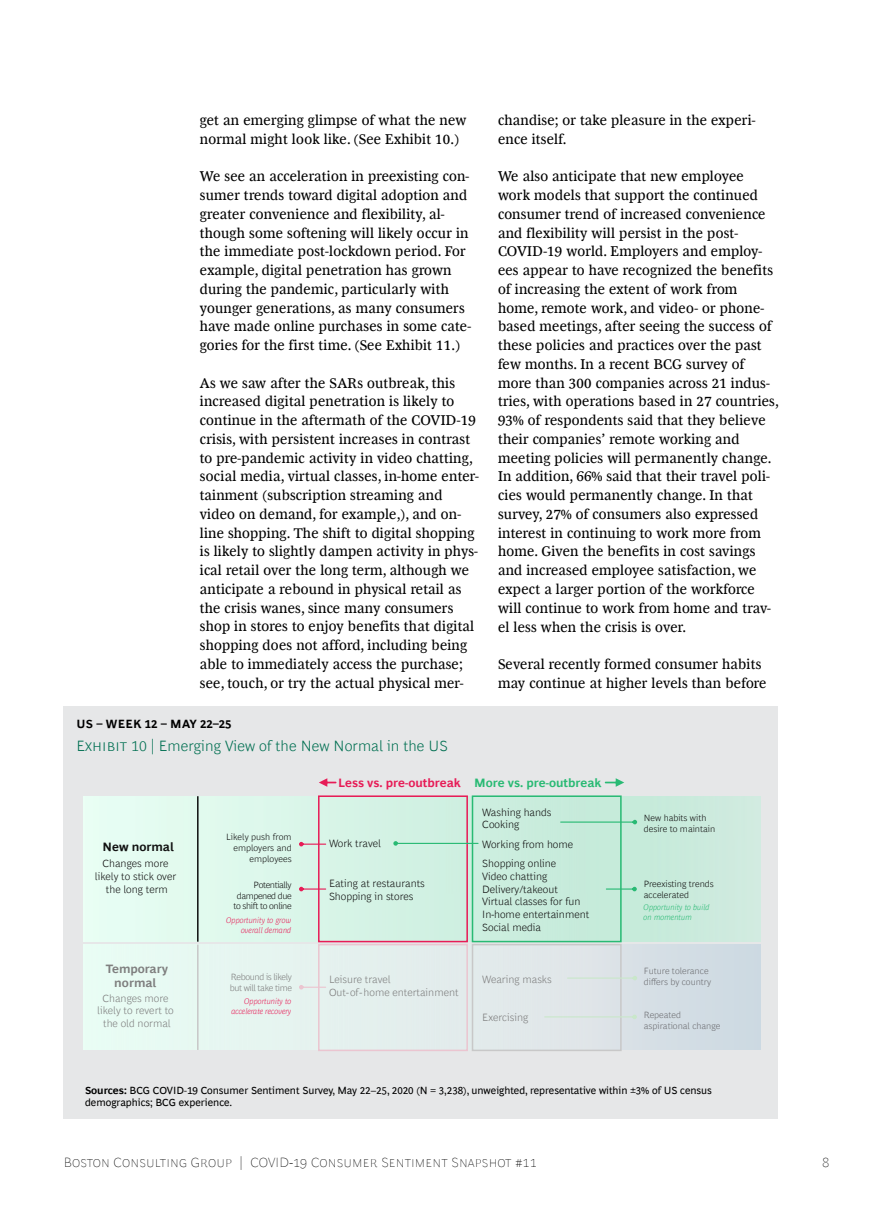
<style>
.page{position:relative;width:893px;height:1212px;background:#fff}
.page>*{position:absolute;margin:0;border:0;box-sizing:border-box;transform-origin:0 0}
.t1{font:300 15px "Henderson BCG Sans";letter-spacing:.005em;color:#006f51}
.t2{font:14.25px/18.8px "Henderson BCG Serif";letter-spacing:.015em;color:#000}
.t3{font:100 13.5px "Henderson BCG Sans";letter-spacing:.01em;color:#000}
.t4{font:700 12.15px "Henderson BCG Sans";color:#e71c57}
.t5{font:700 12.15px/14.5px "Henderson BCG Sans";color:#7f7f7f;text-align:center}
.t6{font:700 12.15px "Henderson BCG Sans";color:#111}
.t7{font:700 12px "Henderson BCG Sans";letter-spacing:.015em;color:#000}
.t8{font:300 10.65px/12.8px "Henderson BCG Sans";color:#111}
.t9{font:300 10.65px/12.8px "Henderson BCG Sans";color:#7f7f7f;text-align:center}
.t10{font:10.5px/12.8px "Henderson BCG Sans";color:#000}
.t11{font:300 9.15px/10.9px "Henderson BCG Sans";letter-spacing:-.005em;color:#111}
.t12{font:300 9.15px/10.9px "Henderson BCG Sans";letter-spacing:-.005em;color:#6e6f73}
.t13{font:300 9.15px/10.9px "Henderson BCG Sans";letter-spacing:-.04em;color:#111;text-align:right}
.t14{font:300 9.15px/10.9px "Henderson BCG Sans";letter-spacing:-.04em;color:#7f7f7f}
.t15{font:italic 300 8.4px/10.1px "Henderson BCG Sans";letter-spacing:-.005em;color:#e71c57;text-align:right}
.t16{font:italic 300 8.4px/10.1px "Henderson BCG Sans";color:#29ba74}
.s1{color:#29ba74}
.s2{font-weight:700}
</style>
<div class="page">
<div style="left:64px;top:706px;width:714px;height:413px;background:#e6e7e8"></div>
<img style="left:83px;top:944px;width:677px;height:105px">
<img style="left:83px;top:796px;width:677px;height:145px">
<hr style="left:197px;top:796px;width:2px;height:146px;background:#111">
<hr style="left:197px;top:944px;width:2px;height:106px;background:#c8c8c8">
<div style="left:472px;top:795px;width:150px;height:147px;border:2px solid #29ba74"></div>
<div style="left:318px;top:944px;width:150px;height:107px;border:2px solid #ebc5d0"></div>
<div style="left:318px;top:795px;width:150px;height:147px;border:2px solid #e71c57"></div>
<div style="left:472px;top:944px;width:150px;height:107px;border:2px solid #c8c8c8"></div>
<svg style="left:560px;top:820px;width:77px;height:4px"></svg>
<svg style="left:606px;top:887px;width:31px;height:4px"></svg>
<svg style="left:567px;top:976px;width:70px;height:4px"></svg>
<svg style="left:544px;top:1014px;width:93px;height:5px"></svg>
<svg style="left:299px;top:842px;width:27px;height:4px"></svg>
<svg style="left:299px;top:887px;width:27px;height:4px"></svg>
<svg style="left:299px;top:985px;width:27px;height:4px"></svg>
<svg style="left:393px;top:841px;width:86px;height:5px"></svg>
<svg style="left:605px;top:778px;width:19px;height:9px"></svg>
<svg style="left:319px;top:778px;width:17px;height:9px"></svg>
<p class="t2" style="left:200px;top:110px;width:268px">get an emerging glimpse of what the new normal might look like. (See Exhibit 10.)</p>
<p class="t2" style="left:200px;top:166px;width:273px">We see an acceleration in preexisting con&shy;sumer trends toward digital adoption and greater convenience and flexibility, al&shy;though some softening will likely occur in the immediate post-lockdown period. For example, digital penetration has grown during the pandemic, particularly with younger generations, as many consumers have made online purchases in some cate&shy;gories for the first time. (See Exhibit 11.)</p>
<p class="t2" style="left:200px;top:372px;width:280px">As we saw after the SARs outbreak, this increased digital penetration is likely to continue in the aftermath of the COVID-19 crisis, with persistent increases in contrast to pre-pandemic activity in video chatting, social media, virtual classes, in-home enter&shy;tainment (subscription streaming and video on demand, for example,), and on&shy;line shopping. The shift to digital shopping is likely to slightly dampen activity in phys&shy;ical retail over the long term, although we anticipate a rebound in physical retail as the crisis wanes, since many consumers shop in stores to enjoy benefits that digital shopping does not afford, including being able to immediately access the purchase; see, touch, or try the actual physical mer-</p>
<p class="t7" style="left:77px;top:715px;width:156px">US – WEEK 12 – MAY 22–25</p>
<p class="t1" style="left:77px;top:735px;width:373px">Exhibit 10 | Emerging View of the New Normal in the US</p>
<p class="t2" style="left:498px;top:110px;width:259px">chandise; or take pleasure in the experi&shy;ence itself.</p>
<p class="t2" style="left:498px;top:166px;width:282px">We also anticipate that new employee work models that support the continued consumer trend of increased convenience and flexibility will persist in the post-COVID-19 world. Employers and employ&shy;ees appear to have recognized the benefits of increasing the extent of work from home, remote work, and video- or phone&shy;based meetings, after seeing the success of these policies and practices over the past few months. In a recent BCG survey of more than 300 companies across 21 indus&shy;tries, with operations based in 27 countries, 93% of respondents said that they believe their companies’ remote working and meeting policies will permanently change.<br>In addition, 66% said that their travel poli&shy;cies would permanently change. In that survey, 27% of consumers also expressed interest in continuing to work more from home. Given the benefits in cost savings and increased employee satisfaction, we expect a larger portion of the workforce will continue to work from home and trav&shy;el less when the crisis is over.</p>
<p class="t2" style="left:498px;top:654px;width:270px">Several recently formed consumer habits may continue at higher levels than before</p>
<p class="t6" style="left:102px;top:838px;width:73px">New normal</p>
<p class="t8" style="left:95px;top:856px;width:83px;text-align:center">Changes more likely to stick over the long term</p>
<p class="t5" style="left:106px;top:960px;width:63px">Temporary normal</p>
<p class="t9" style="left:97px;top:991px;width:78px">Changes more likely to revert to the old normal</p>
<p class="t11" style="left:226px;top:831px;width:67px;text-align:right">Likely push from employers and employees</p>
<p class="t13" style="left:234px;top:878px;width:60px">Potentially dampened due to shift to online</p>
<p class="t15" style="left:226px;top:914px;width:67px">Opportunity to grow overall demand</p>
<p class="t14" style="left:230px;top:971px;width:64px">Rebound is likely but will take time</p>
<p class="t15" style="left:231px;top:995px;width:61px">Opportunity to accelerate recovery</p>
<p class="t4" style="left:338px;top:774px;width:265px">Less vs. pre-outbreak <span class="s1">More vs. pre-outbreak</span></p>
<p class="t8" style="left:329px;top:836px;width:53px">Work travel</p>
<p class="t8" style="left:329px;top:875px;width:97px;line-height:13.6px">Eating at restaurants<br>Shopping in stores</p>
<p class="t9" style="left:329px;top:972px;width:131px;text-align:left">Leisure travel<br>Out-of-home entertainment</p>
<p class="t8" style="left:482px;top:805px;width:71px;line-height:12.1px">Washing hands<br>Cooking</p>
<p class="t8" style="left:482px;top:834px;width:92px;line-height:19px">Working from home<br>Shopping online</p>
<p class="t8" style="left:482px;top:869px;width:109px">Video chatting<br>Delivery/takeout<br>Virtual classes for fun<br>In-home entertainment<br>Social media</p>
<p class="t9" style="left:482px;top:972px;width:71px">Wearing masks</p>
<p class="t9" style="left:482px;top:1010px;width:47px">Exercising</p>
<p class="t11" style="left:644px;top:811px;width:73px">New habits with desire to maintain</p>
<p class="t11" style="left:644px;top:877px;width:71px">Preexisting trends accelerated</p>
<p class="t16" style="left:644px;top:902px;width:68px">Opportunity to build on momentum</p>
<p class="t12" style="left:644px;top:965px;width:69px">Future tolerance differs by country</p>
<p class="t12" style="left:644px;top:1008px;width:78px">Repeated aspirational change</p>
<p class="t10" style="left:85px;top:1083px;width:628px"><span class="s2">Sources:</span> BCG COVID-19 Consumer Sentiment Survey, May 22–25, 2020 (N = 3,238), unweighted, representative within ±3% of US census demographics; BCG experience.</p>
<p class="t3" style="left:64px;top:1152px;width:474px">Boston Consulting Group | COVID-19 Consumer Sentiment Snapshot #11</p>
<p class="t3" style="left:822px;top:1152px;width:9px">8</p>
</div>
